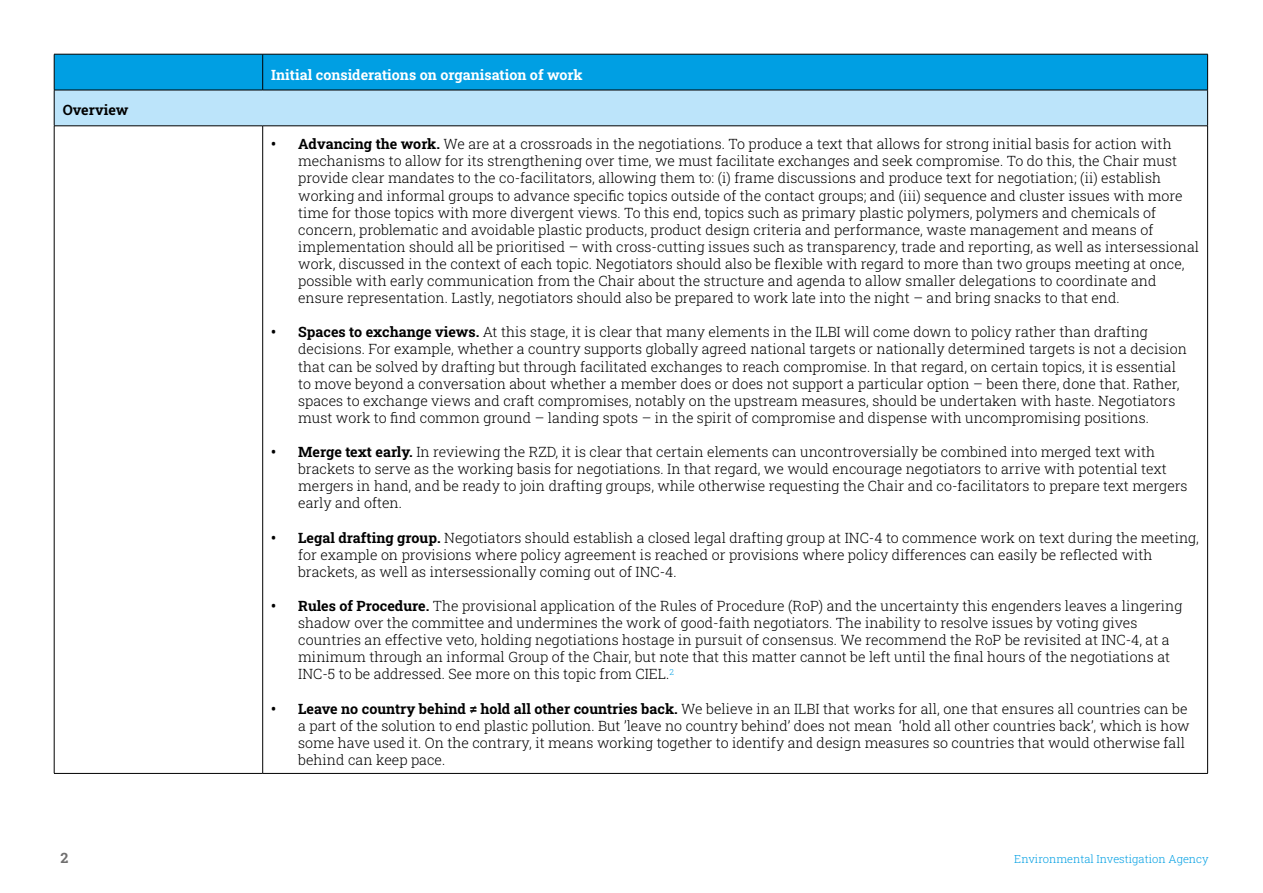
<style>
.page{position:relative;width:1263px;height:893px;background:#fff}
.page>*{position:absolute;margin:0;border:0;box-sizing:border-box;transform-origin:0 0}
.t1{font:14.25px/17.1px "Roboto Slab";color:#000}
.t2{font:14.25px "Roboto Slab";color:#fff}
.t3{font:14.25px "Roboto Slab";color:#706f6f}
.t4{font:11.25px "Roboto Slab";color:#009fe3}
</style>
<div class="page">
<div style="left:55px;top:55px;width:1152px;height:35px;background:#009fe3"></div>
<div style="left:54px;top:90px;width:1153px;height:36px;background:#bce4fa"></div>
<hr style="left:54px;top:90px;width:1px;height:36px;background:#000">
<hr style="left:1207px;top:90px;width:1px;height:36px;background:#000">
<hr style="left:54px;top:126px;width:209px;height:1px;background:#000">
<hr style="left:54px;top:126px;width:1px;height:647px;background:#000">
<hr style="left:263px;top:126px;width:945px;height:1px;background:#000">
<hr style="left:262px;top:126px;width:1px;height:647px;background:#000">
<hr style="left:1207px;top:126px;width:1px;height:647px;background:#000">
<hr style="left:54px;top:773px;width:209px;height:1px;background:#000">
<hr style="left:263px;top:773px;width:945px;height:1px;background:#000">
<hr style="left:54px;top:54px;width:209px;height:1px;background:#000">
<hr style="left:54px;top:54px;width:1px;height:36px;background:#000">
<hr style="left:263px;top:54px;width:945px;height:1px;background:#000">
<hr style="left:262px;top:54px;width:1px;height:36px;background:#000">
<hr style="left:1207px;top:54px;width:1px;height:36px;background:#000">
<hr style="left:54px;top:90px;width:209px;height:1px;background:#000">
<hr style="left:263px;top:90px;width:945px;height:1px;background:#000">
<p class="t1" style="left:63px;top:101px;width:67px">Overview</p>
<p class="t2" style="left:271px;top:65px;width:313px">Initial considerations on organisation of work</p>
<p class="t1" style="left:298px;top:135px;width:902px;text-indent:-27px">• Advancing the work. We are at a crossroads in the negotiations. To produce a text that allows for strong initial basis for action with mechanisms to allow for its strengthening over time, we must facilitate exchanges and seek compromise. To do this, the Chair must provide clear mandates to the co-facilitators, allowing them to: (i) frame discussions and produce text for negotiation; (ii) establish working and informal groups to advance specific topics outside of the contact groups; and (iii) sequence and cluster issues with more time for those topics with more divergent views. To this end, topics such as primary plastic polymers, polymers and chemicals of concern, problematic and avoidable plastic products, product design criteria and performance, waste management and means of implementation should all be prioritised – with cross-cutting issues such as transparency, trade and reporting, as well as intersessional work, discussed in the context of each topic. Negotiators should also be flexible with regard to more than two groups meeting at once, possible with early communication from the Chair about the structure and agenda to allow smaller delegations to coordinate and ensure representation. Lastly, negotiators should also be prepared to work late into the night – and bring snacks to that end.</p>
<p class="t1" style="left:298px;top:323px;width:890px;text-indent:-27px">• Spaces to exchange views. At this stage, it is clear that many elements in the ILBI will come down to policy rather than drafting decisions. For example, whether a country supports globally agreed national targets or nationally determined targets is not a decision that can be solved by drafting but through facilitated exchanges to reach compromise. In that regard, on certain topics, it is essential to move beyond a conversation about whether a member does or does not support a particular option – been there, done that. Rather, spaces to exchange views and craft compromises, notably on the upstream measures, should be undertaken with haste. Negotiators must work to find common ground – landing spots – in the spirit of compromise and dispense with uncompromising positions.</p>
<p class="t1" style="left:298px;top:443px;width:891px;text-indent:-27px">• Merge text early. In reviewing the RZD, it is clear that certain elements can uncontroversially be combined into merged text with brackets to serve as the working basis for negotiations. In that regard, we would encourage negotiators to arrive with potential text mergers in hand, and be ready to join drafting groups, while otherwise requesting the Chair and co-facilitators to prepare text mergers early and often.</p>
<p class="t1" style="left:298px;top:528px;width:902px;text-indent:-27px">• Legal drafting group. Negotiators should establish a closed legal drafting group at INC-4 to commence work on text during the meeting, for example on provisions where policy agreement is reached or provisions where policy differences can easily be reflected with brackets, as well as intersessionally coming out of INC-4.</p>
<p class="t1" style="left:298px;top:597px;width:886px;text-indent:-27px">• Rules of Procedure. The provisional application of the Rules of Procedure (RoP) and the uncertainty this engenders leaves a lingering shadow over the committee and undermines the work of good-faith negotiators. The inability to resolve issues by voting gives countries an effective veto, holding negotiations hostage in pursuit of consensus. We recommend the RoP be revisited at INC-4, at a minimum through an informal Group of the Chair, but note that this matter cannot be left until the final hours of the negotiations at INC-5 to be addressed. See more on this topic from CIEL.<sup>2</sup></p>
<p class="t1" style="left:298px;top:699px;width:893px;text-indent:-27px">• Leave no country behind ≠ hold all other countries back. We believe in an ILBI that works for all, one that ensures all countries can be a part of the solution to end plastic pollution. But ’leave no country behind’ does not mean ‘hold all other countries back’, which is how some have used it. On the contrary, it means working together to identify and design measures so countries that would otherwise fall behind can keep pace.</p>
<p class="t3" style="left:60px;top:848px;width:9px">2</p>
<p class="t4" style="left:1014px;top:851px;width:196px">Environmental Investigation Agency</p>
</div>
